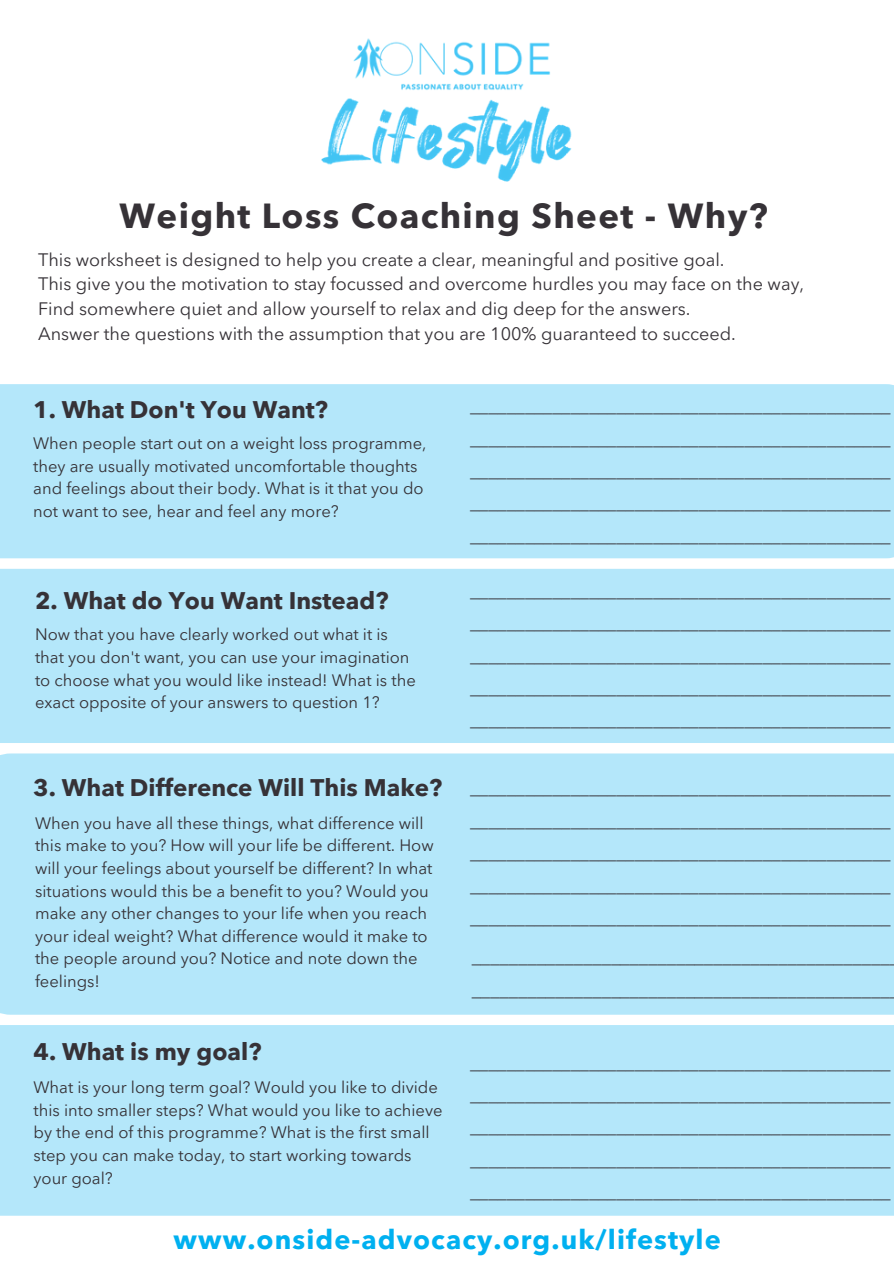
<style>
.page{position:relative;width:894px;height:1264px;background:#fff}
.page>*{position:absolute;margin:0;border:0;box-sizing:border-box;transform-origin:0 0}
.t1{font:700 34.8px "Avenir Next LT Pro";letter-spacing:.04em;color:#363237}
.t2{font:700 27px "Avenir Next LT Pro";letter-spacing:.04em;color:#00b0f0}
.t3{font:700 24px "Avenir Next LT Pro";color:#363237}
.t4{font:18.6px/32.8px "Avenir Next LT Pro";color:#363237}
.t5{font:18.3px/32.4px "Avenir Next LT Pro";color:#363237;text-align:justify}
.t6{font:18px "Avenir Next LT Pro";color:#363237}
.t7{font:16.5px/22.5px "Avenir Next LT Pro";color:#363237}
</style>
<div class="page">
<div style="left:0;top:384px;width:893px;height:174px;background:#b4e7fa"></div>
<div style="left:0;top:569px;width:893px;height:174px;background:#b4e7fa"></div>
<div style="left:0;top:1025px;width:893px;height:190px;background:#b4e7fa"></div>
<div style="left:0;top:753px;width:893px;height:261px;background:#b4e7fa"></div>
<img style="left:322px;top:38px;width:250px;height:144px">
<p class="t1" style="left:119px;top:195px;width:649px">Weight Loss Coaching Sheet - Why?</p>
<p class="t6" style="left:38px;top:248px;width:687px">This worksheet is designed to help you create a clear, meaningful and positive goal.</p>
<p class="t6" style="left:38px;top:273px;width:767px">This give you the motivation to stay focussed and overcome hurdles you may face on the way,</p>
<p class="t6" style="left:38px;top:298px;width:653px">Find somewhere quiet and allow yourself to relax and dig deep for the answers.</p>
<p class="t6" style="left:38px;top:323px;width:699px">Answer the questions with the assumption that you are 100% guaranteed to succeed.</p>
<p class="t3" style="left:33px;top:394px;width:296px">1. What Don't You Want?</p>
<p class="t7" style="left:33px;top:432px;width:395px">When people start out on a weight loss programme, they are usually motivated uncomfortable thoughts and feelings about their body. What is it that you do not want to see, hear and feel any more?</p>
<p class="t3" style="left:35px;top:586px;width:355px">2. What do You Want Instead?</p>
<p class="t7" style="left:35px;top:623px;width:382px">Now that you have clearly worked out what it is that you don't want, you can use your imagination to choose what you would like instead! What is the exact opposite of your answers to question 1?</p>
<p class="t3" style="left:33px;top:772px;width:410px">3. What Difference Will This Make?</p>
<p class="t7" style="left:35px;top:811px;width:400px">When you have all these things, what difference will this make to you? How will your life be different. How will your feelings about yourself be different? In what situations would this be a benefit to you? Would you make any other changes to your life when you reach your ideal weight? What difference would it make to the people around you? Notice and note down the feelings!</p>
<p class="t3" style="left:33px;top:1036px;width:229px">4. What is my goal?</p>
<p class="t7" style="left:33px;top:1076px;width:410px">What is your long term goal? Would you like to divide this into smaller steps? What would you like to achieve by the end of this programme? What is the first small step you can make today, to start working towards your goal?</p>
<p class="t5" style="left:470px;top:389px;width:422px">______________________________________________ ______________________________________________ ______________________________________________ ______________________________________________ ______________________________________________</p>
<p class="t5" style="left:470px;top:574px;width:422px">______________________________________________ ______________________________________________ ______________________________________________ ______________________________________________ ______________________________________________</p>
<p class="t5" style="left:470px;top:771px;width:422px">______________________________________________ ______________________________________________ ______________________________________________ ______________________________________________ ______________________________________________</p>
<p class="t4" style="left:471px;top:939px;width:419px">_____________________________________________ _____________________________________________</p>
<p class="t5" style="left:470px;top:1045px;width:422px">______________________________________________ ______________________________________________ ______________________________________________ ______________________________________________ ______________________________________________</p>
<p class="t2" style="left:173px;top:1222px;width:548px">www.onside-advocacy.org.uk/lifestyle</p>
</div>
